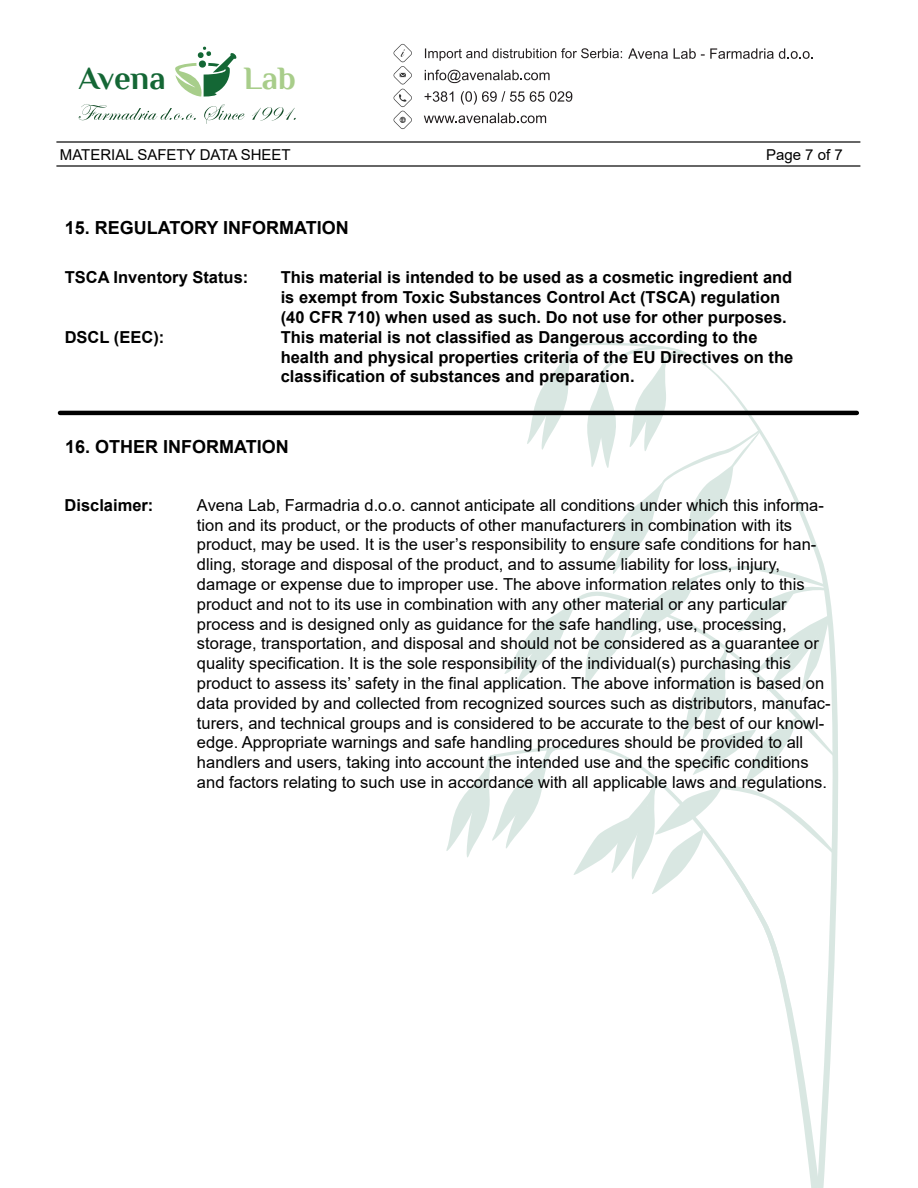
<style>
.page{position:relative;width:918px;height:1188px;background:#fff}
.page>*{position:absolute;margin:0;border:0;box-sizing:border-box;transform-origin:0 0}
.t1{font:700 32.55px "Philosopher";letter-spacing:-.005em;color:#146735}
.t2{font:700 32.55px "Philosopher";color:#a8cd8a}
.t3{font:700 18px "Arial";color:#000}
.t4{font:16.5px/19.8px "Arial";color:#000}
.t5{font:700 16.5px/19.8px "Arial";color:#000}
.t6{font:15px "Arial";color:#000}
</style>
<div class="page">
<svg style="left:819px;top:410px;width:19px;height:778px"></svg>
<svg style="left:748px;top:899px;width:71px;height:289px"></svg>
<svg style="left:446px;top:343px;width:388px;height:556px"></svg>
<svg style="left:628px;top:48px;width:40px;height:11px"></svg>
<svg style="left:674px;top:48px;width:139px;height:11px"></svg>
<svg style="left:425px;top:70px;width:125px;height:13px"></svg>
<svg style="left:425px;top:91px;width:28px;height:11px"></svg>
<svg style="left:461px;top:91px;width:111px;height:14px"></svg>
<svg style="left:424px;top:113px;width:122px;height:10px"></svg>
<svg style="left:175px;top:46px;width:62px;height:51px"></svg>
<svg style="left:425px;top:48px;width:197px;height:13px"></svg>
<svg style="left:394px;top:44px;width:18px;height:85px"></svg>
<svg style="left:79px;top:104px;width:117px;height:16px"></svg>
<svg style="left:204px;top:104px;width:41px;height:20px"></svg>
<svg style="left:252px;top:107px;width:44px;height:14px"></svg>
<hr style="left:56px;top:141px;width:804px;height:2px;background:#353535">
<hr style="left:56px;top:165px;width:804px;height:2px;background:#353535">
<hr style="left:60px;top:411px;width:797px;height:4px;background:#000">
<h1 class="t1" style="left:79px;top:61px;width:88px">Avena</h1>
<h1 class="t2" style="left:243px;top:61px;width:54px">Lab</h1>
<p class="t6" style="left:60px;top:144px;width:232px">MATERIAL SAFETY DATA SHEET</p>
<p class="t6" style="left:766px;top:144px;width:78px">Page 7 of 7</p>
<p class="t3" style="left:65px;top:215px;width:286px">15. REGULATORY INFORMATION</p>
<p class="t5" style="left:65px;top:268px;width:185px">TSCA Inventory Status:</p>
<p class="t5" style="left:281px;top:268px;width:513px">This material is intended to be used as a cosmetic ingredient and is exempt from Toxic Substances Control Act (TSCA) regulation (40 CFR 710) when used as such. Do not use for other purposes.</p>
<p class="t5" style="left:65px;top:327px;width:101px">DSCL (EEC):</p>
<p class="t5" style="left:281px;top:327px;width:514px">This material is not classified as Dangerous according to the health and physical properties criteria of the EU Directives on the classification of substances and preparation.</p>
<p class="t3" style="left:65px;top:434px;width:225px">16. OTHER INFORMATION</p>
<p class="t5" style="left:64px;top:495px;width:90px">Disclaimer:</p>
<p class="t4" style="left:197px;top:495px;width:635px">Avena Lab, Farmadria d.o.o. cannot anticipate all conditions under which this informa&shy;tion and its product, or the products of other manufacturers in combination with its product, may be used. It is the user’s responsibility to ensure safe conditions for han&shy;dling, storage and disposal of the product, and to assume liability for loss, injury, damage or expense due to improper use. The above information relates only to this product and not to its use in combination with any other material or any particular process and is designed only as guidance for the safe handling, use, processing, storage, transportation, and disposal and should not be considered as a guarantee or quality specification. It is the sole responsibility of the individual(s) purchasing this product to assess its’ safety in the final application. The above information is based on data provided by and collected from recognized sources such as distributors, manufac&shy;turers, and technical groups and is considered to be accurate to the best of our knowl&shy;edge. Appropriate warnings and safe handling procedures should be provided to all handlers and users, taking into account the intended use and the specific conditions and factors relating to such use in accordance with all applicable laws and regulations.</p>
</div>
